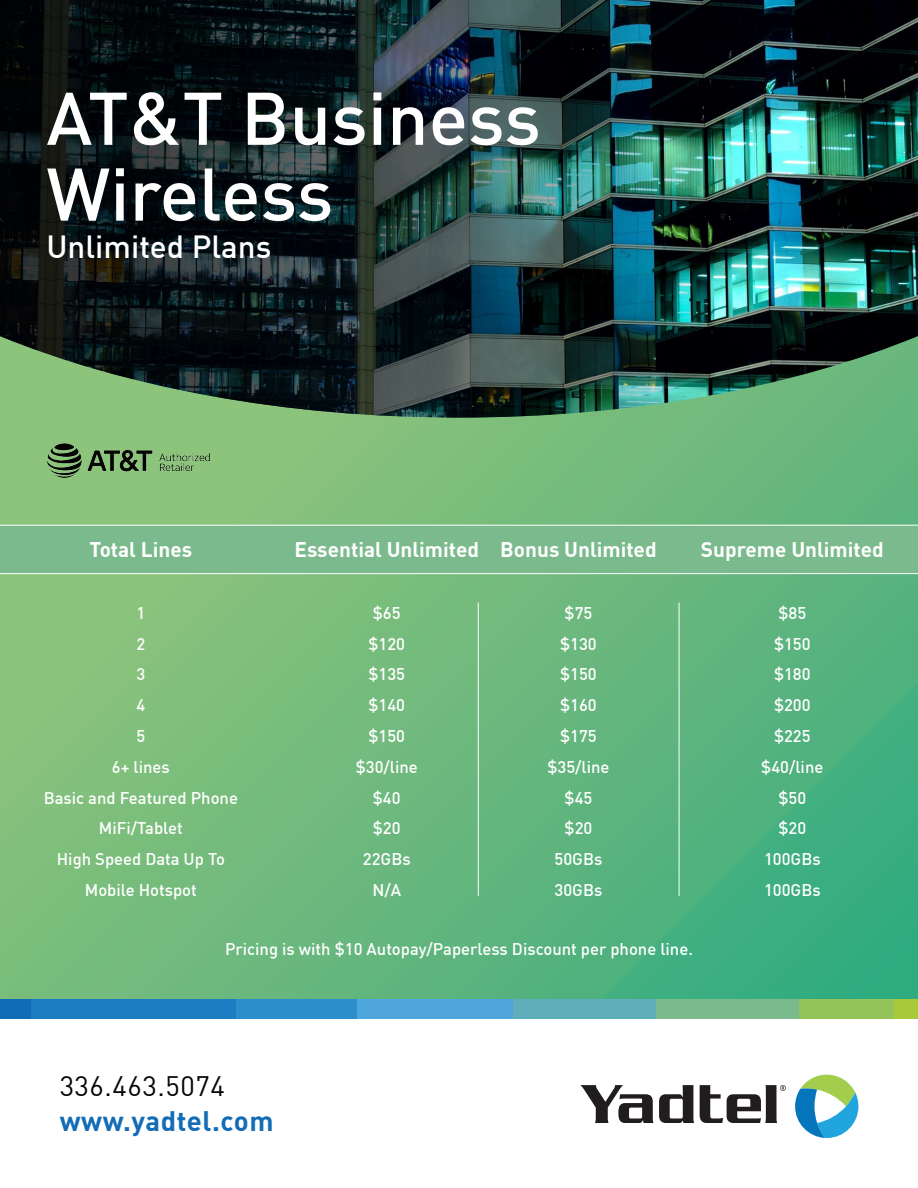
<style>
.page{position:relative;width:918px;height:1188px;background:#fff}
.page>*{position:absolute;margin:0;border:0;box-sizing:border-box;transform-origin:0 0}
.t1{font:500 73.2px/75.9px "DIN Offc";color:#fff}
.t2{font:500 31.35px "DIN Offc";color:#fff}
.t3{font:700 27.6px "DIN Offc";letter-spacing:.02em;color:#126cb6}
.t4{font:27.6px "DIN Offc";letter-spacing:.02em;color:#050504}
.t5{font:700 20.85px "DIN Offc";color:#fff}
.t6{font:500 16.65px/30.8px "DIN Offc";color:#fff;text-align:center}
</style>
<div class="page">
<svg style="left:0;top:418px;width:918px;height:581px;background:#6ab87d"></svg>
<img style="left:715px;top:0;width:203px;height:418px">
<img style="left:0;top:0;width:715px;height:418px">
<div style="left:0;top:525px;width:918px;height:49px;background:#7aba8c"></div>
<hr style="left:478px;top:603px;width:1px;height:293px;background:#fff">
<hr style="left:679px;top:603px;width:1px;height:293px;background:#fff">
<div style="left:894px;top:999px;width:24px;height:20px;background:#a6ca39"></div>
<div style="left:799px;top:999px;width:95px;height:20px;background:#92c45a"></div>
<div style="left:656px;top:999px;width:143px;height:20px;background:#7aba8c"></div>
<div style="left:513px;top:999px;width:143px;height:20px;background:#60adbb"></div>
<div style="left:357px;top:999px;width:156px;height:20px;background:#4ea6dc"></div>
<div style="left:236px;top:999px;width:121px;height:20px;background:#2d8ecd"></div>
<div style="left:30px;top:999px;width:206px;height:20px;background:#1d7dc2"></div>
<div style="left:0;top:999px;width:30px;height:20px;background:#0f6cb6"></div>
<svg style="left:580px;top:1085px;width:73px;height:38px"></svg>
<svg style="left:659px;top:1085px;width:35px;height:38px"></svg>
<svg style="left:700px;top:1085px;width:86px;height:38px"></svg>
<svg style="left:795px;top:1075px;width:63px;height:63px"></svg>
<hr style="left:0;top:525px;width:918px;height:1px;background:#fff">
<hr style="left:0;top:573px;width:918px;height:1px;background:#fff">
<img style="left:30px;top:426px;width:196px;height:69px">
<h1 class="t1" style="left:46px;top:78px;width:496px">AT&amp;T Business<br>Wireless</h1>
<h2 class="t2" style="left:46px;top:227px;width:226px">Unlimited Plans</h2>
<p class="t5" style="left:90px;top:536px;width:104px">Total Lines</p>
<p class="t5" style="left:294px;top:536px;width:186px">Essential Unlimited</p>
<p class="t5" style="left:500px;top:536px;width:158px">Bonus Unlimited</p>
<p class="t5" style="left:701px;top:536px;width:184px">Supreme Unlimited</p>
<p class="t6" style="left:44px;top:597px;width:196px">1<br>2<br>3<br>4<br>5<br>6+ lines<br>Basic and Featured Phone<br>MiFi/Tablet<br>High Speed Data Up To<br>Mobile Hotspot</p>
<p class="t6" style="left:356px;top:597px;width:64px">$65 $120 $135 $140 $150 $30/line $40<br>$20<br>22GBs<br>N/A</p>
<p class="t6" style="left:547px;top:597px;width:64px">$75 $130 $150 $160 $175 $35/line $45<br>$20<br>50GBs<br>30GBs</p>
<p class="t6" style="left:225px;top:933px;width:469px">Pricing is with $10 Autopay/Paperless Discount per phone line.</p>
<p class="t6" style="left:761px;top:597px;width:64px">$85 $150 $180 $200 $225 $40/line $50<br>$20<br>100GBs<br>100GBs</p>
<h3 class="t4" style="left:60px;top:1069px;width:167px">336.463.5074</h3>
<h3 class="t3" style="left:60px;top:1103px;width:215px">www.yadtel.com</h3>
</div>
